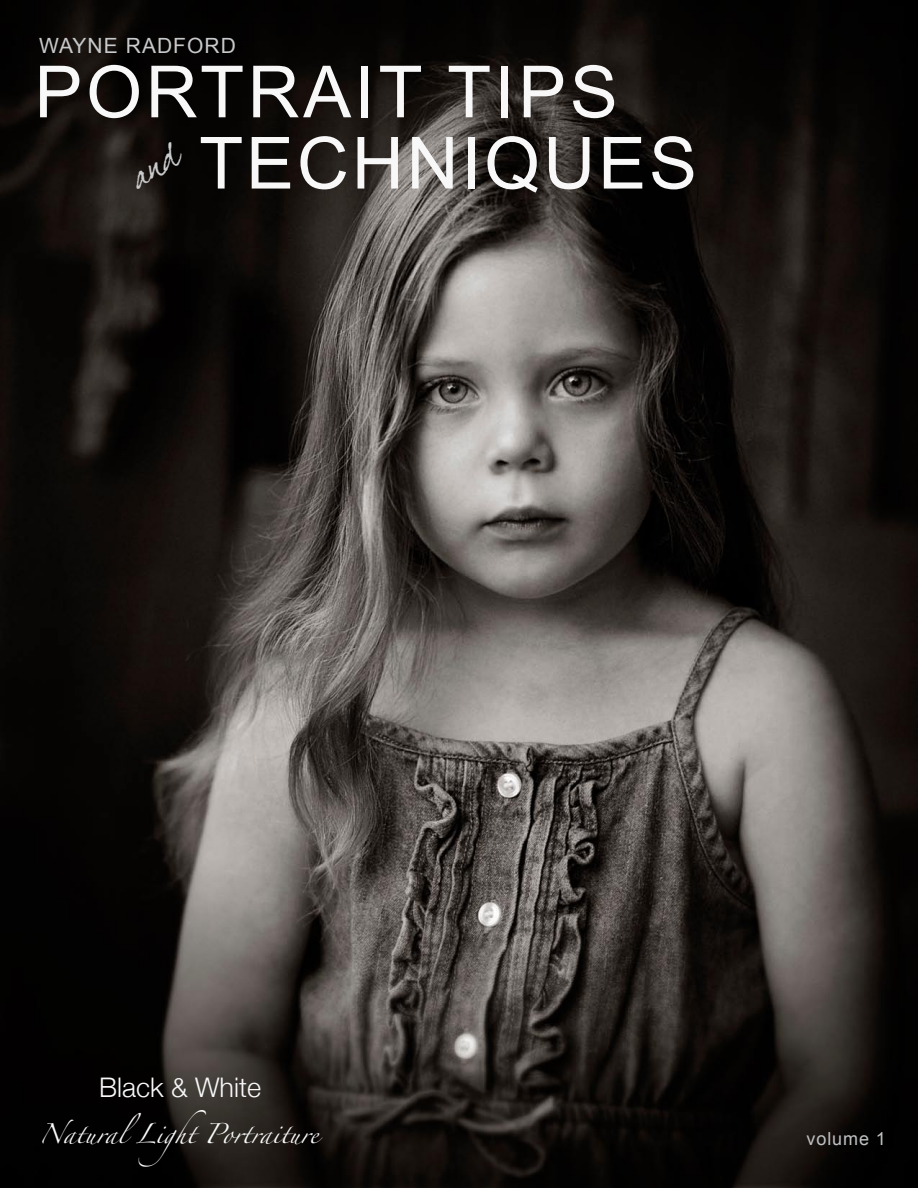
<style>
.page{position:relative;width:918px;height:1188px;background:#fff}
.page>*{position:absolute;margin:0;border:0;box-sizing:border-box;transform-origin:0 0}
.t1{font:72px "Arial";letter-spacing:.04em;color:#f8f8f9}
.t2{font:300 27px "Helvetica Neue";color:#f8f8f9}
.t3{font:21px "Arial";letter-spacing:.05em;color:#c7c9cb}
.t4{font:18px "Zapfino";color:#fafbfb}
.t5{font:18px "Arial";letter-spacing:.05em;color:#bec0c2}
</style>
<div class="page">
<img style="left:0;top:0;width:918px;height:1188px">
<svg style="left:130px;top:140px;width:56px;height:49px;background:#100c09"></svg>
<p class="t3" style="left:39px;top:32px;width:198px">WAYNE RADFORD</p>
<p class="t1" style="left:34px;top:45px;width:585px">PORTRAIT TIPS</p>
<p class="t1" style="left:199px;top:116px;width:499px">TECHNIQUES</p>
<p class="t2" style="left:99px;top:1071px;width:164px">Black &amp; White</p>
<p class="t4" style="left:39px;top:1127px;width:281px">NaturalLight Portraiture</p>
<p class="t5" style="left:807px;top:1127px;width:81px">volume 1</p>
</div>
